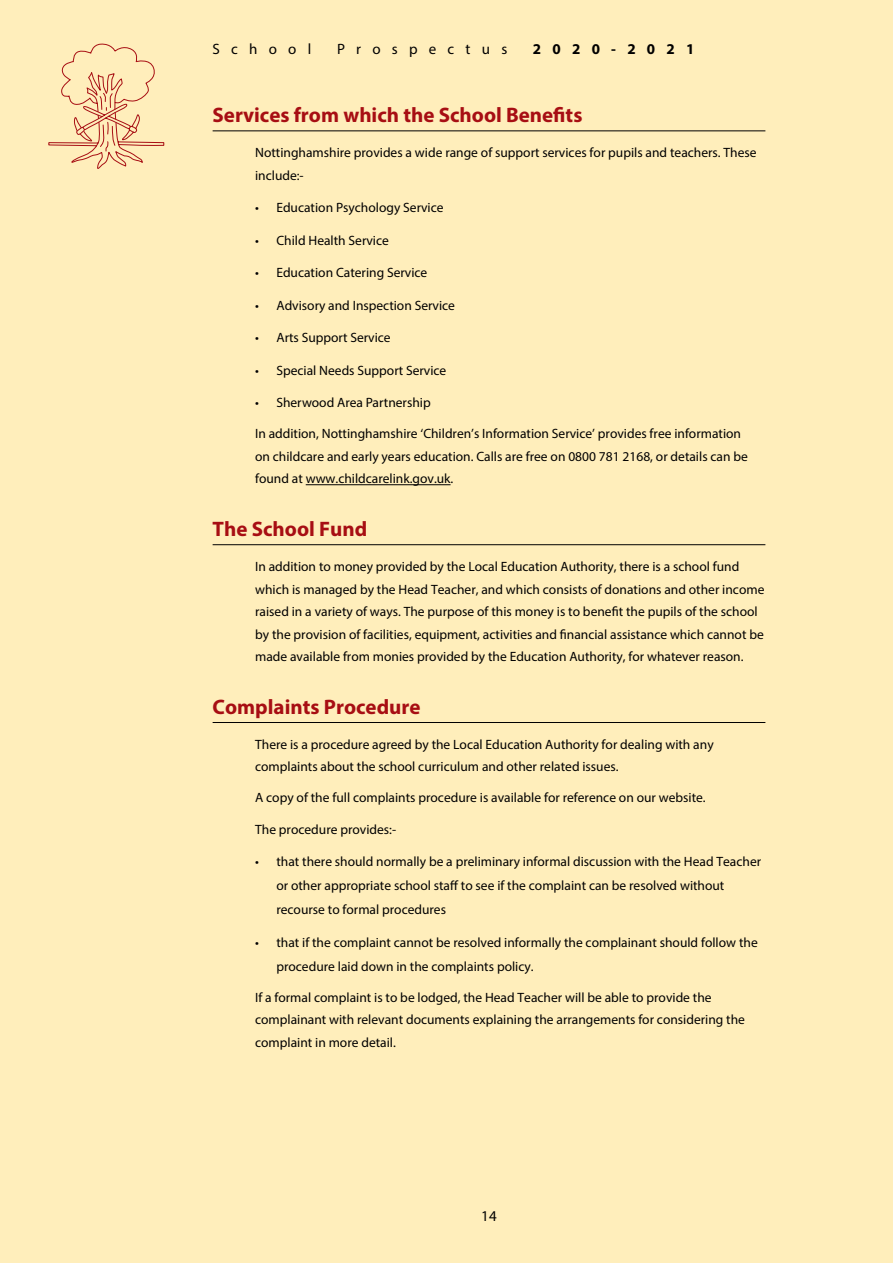
<style>
.page{position:relative;width:893px;height:1263px;background:#feb}
.page>*{position:absolute;margin:0;border:0;box-sizing:border-box;transform-origin:0 0}
.t1{font:700 21px "Myriad Pro";color:#a70e13}
.t2{font:15px "Myriad Pro";letter-spacing:.75em;color:#000}
.t3{font:700 15px "Myriad Pro";letter-spacing:.75em;color:#000}
.t4{font:13.5px/22.5px "Myriad Pro";color:#000}
</style>
<div class="page">
<hr style="left:213px;top:131px;width:552px;height:1px;background:#000">
<hr style="left:306px;top:484px;width:145px;height:1px;background:#000">
<hr style="left:213px;top:544px;width:552px;height:1px;background:#000">
<hr style="left:213px;top:722px;width:552px;height:1px;background:#000">
<svg style="left:48px;top:44px;width:116px;height:125px"></svg>
<p class="t2" style="left:213px;top:39px;width:100px">School</p>
<p class="t2" style="left:337px;top:39px;width:172px">Prospectus</p>
<p class="t3" style="left:533px;top:39px;width:163px">2020-2021</p>
<h1 class="t1" style="left:213px;top:101px;width:371px">Services from which the School Benefits</h1>
<p class="t4" style="left:255px;top:141px;width:503px">Nottinghamshire provides a wide range of support services for pupils and teachers. These include:-</p>
<p class="t4" style="left:255px;top:196px;width:190px">• Education Psychology Service</p>
<p class="t4" style="left:255px;top:229px;width:135px">• Child Health Service</p>
<p class="t4" style="left:255px;top:261px;width:174px">• Education Catering Service</p>
<p class="t4" style="left:255px;top:294px;width:201px">• Advisory and Inspection Service</p>
<p class="t4" style="left:255px;top:326px;width:137px">• Arts Support Service</p>
<p class="t4" style="left:255px;top:359px;width:193px">• Special Needs Support Service</p>
<p class="t4" style="left:255px;top:391px;width:177px">• Sherwood Area Partnership</p>
<p class="t4" style="left:255px;top:422px;width:494px">In addition, Nottinghamshire ‘Children’s Information Service’ provides free information on childcare and early years education. Calls are free on 0800 781 2168, or details can be found at www.childcarelink.gov.uk.</p>
<h1 class="t1" style="left:213px;top:515px;width:156px">The School Fund</h1>
<p class="t4" style="left:255px;top:555px;width:511px">In addition to money provided by the Local Education Authority, there is a school fund which is managed by the Head Teacher, and which consists of donations and other income raised in a variety of ways. The purpose of this money is to benefit the pupils of the school by the provision of facilities, equipment, activities and financial assistance which cannot be made available from monies provided by the Education Authority, for whatever reason.</p>
<h1 class="t1" style="left:213px;top:693px;width:209px">Complaints Procedure</h1>
<p class="t4" style="left:255px;top:733px;width:460px">There is a procedure agreed by the Local Education Authority for dealing with any complaints about the school curriculum and other related issues.</p>
<p class="t4" style="left:255px;top:786px;width:452px">A copy of the full complaints procedure is available for reference on our website.</p>
<p class="t4" style="left:255px;top:817px;width:143px">The procedure provides:-</p>
<p class="t4" style="left:276px;top:849px;width:486px;line-height:24px;text-indent:-21px">• that there should normally be a preliminary informal discussion with the Head Teacher or other appropriate school staff to see if the complaint can be resolved without recourse to formal procedures</p>
<p class="t4" style="left:276px;top:930px;width:483px;line-height:24px;text-indent:-21px">• that if the complaint cannot be resolved informally the complainant should follow the procedure laid down in the complaints policy.</p>
<p class="t4" style="left:255px;top:985px;width:491px">If a formal complaint is to be lodged, the Head Teacher will be able to provide the complainant with relevant documents explaining the arrangements for considering the complaint in more detail.</p>
<p class="t2" style="left:481px;top:1206px;width:17px">14</p>
</div>
